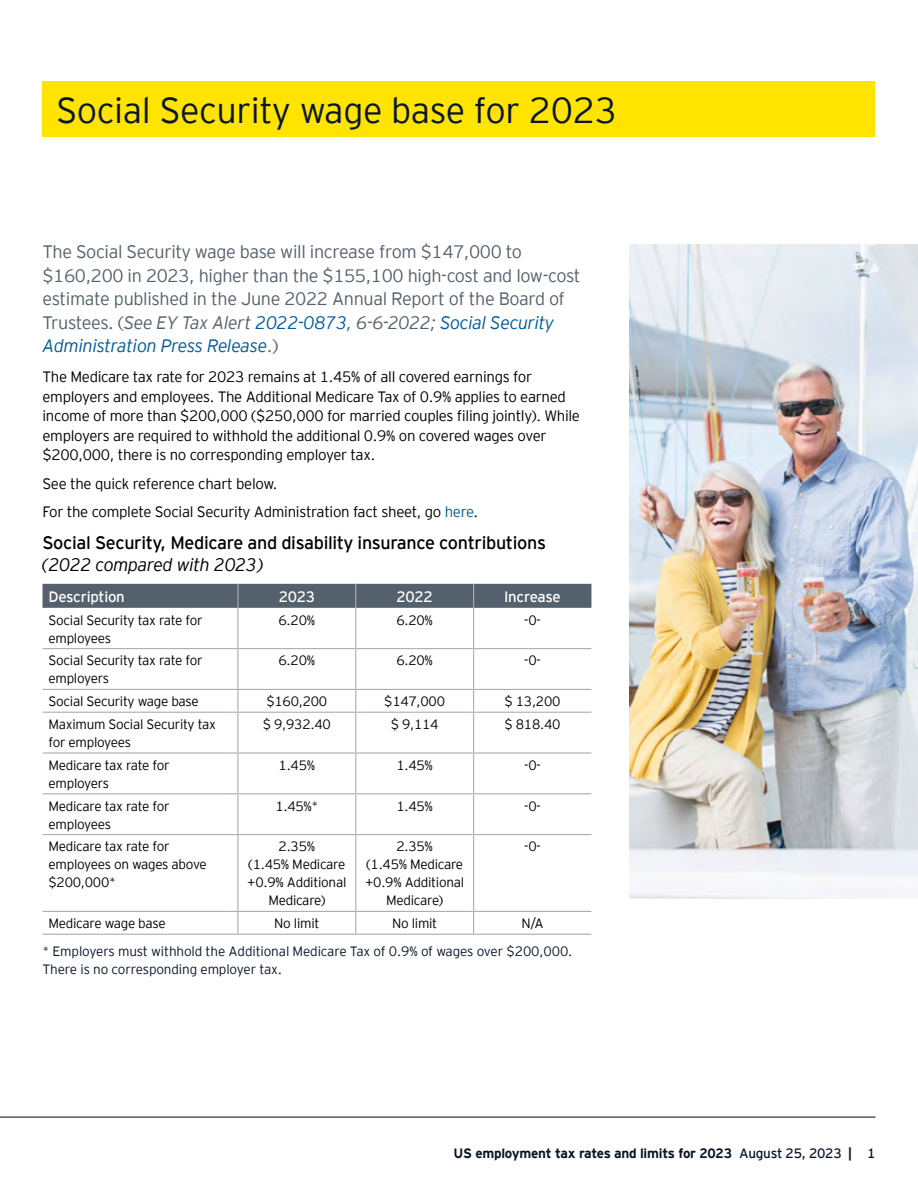
<style>
.page{position:relative;width:918px;height:1188px;background:#fff}
.page>*{position:absolute;margin:0;border:0;box-sizing:border-box;transform-origin:0 0}
.t1{font:300 36px "EY Interstate";letter-spacing:-.01em;color:#0a1627}
.t2{font:300 18px/23.4px "EY Interstate";letter-spacing:-.02em;color:#54606b}
.t3{font:18px "EY Interstate";letter-spacing:-.02em;color:#000}
.t4{font:italic 300 18px "EY Interstate";letter-spacing:-.02em;color:#000}
.t5{font:300 15px/19.5px "EY Interstate";letter-spacing:-.02em;color:#000}
.t6{font:15px "EY Interstate";letter-spacing:-.02em;color:#fff}
.t7{font:300 13.5px/18px "EY Interstate";letter-spacing:-.02em;color:#000}
.t8{font:300 13.5px/18px "EY Interstate";letter-spacing:-.01em;color:#0a1627}
.t9{font:700 13.5px "EY Interstate";letter-spacing:-.02em;color:#0a1627}
.s1{font-style:italic}
.s2{font-style:italic;color:#005b9e}
.s3{color:#005b9e}
.s4{font-weight:400}
</style>
<div class="page">
<hr style="left:0;top:1117px;width:875px;height:1px;background:#000">
<div style="left:43px;top:81px;width:832px;height:56px;background:#ffe400"></div>
<img style="left:630px;top:244px;width:288px;height:655px">
<div style="left:43px;top:584px;width:548px;height:24px;background:#54606b"></div>
<hr style="left:237px;top:608px;width:1px;height:40px;background:#a7afb5">
<hr style="left:355px;top:608px;width:1px;height:40px;background:#a7afb5">
<hr style="left:473px;top:608px;width:1px;height:40px;background:#a7afb5">
<hr style="left:43px;top:648px;width:195px;height:1px;background:#a7afb5">
<hr style="left:238px;top:648px;width:118px;height:1px;background:#a7afb5">
<hr style="left:237px;top:649px;width:1px;height:40px;background:#a7afb5">
<hr style="left:356px;top:648px;width:118px;height:1px;background:#a7afb5">
<hr style="left:355px;top:649px;width:1px;height:40px;background:#a7afb5">
<hr style="left:474px;top:648px;width:117px;height:1px;background:#a7afb5">
<hr style="left:473px;top:649px;width:1px;height:40px;background:#a7afb5">
<hr style="left:43px;top:689px;width:195px;height:1px;background:#a7afb5">
<hr style="left:238px;top:689px;width:118px;height:1px;background:#a7afb5">
<svg style="left:237px;top:690px;width:1px;height:22px"></svg>
<hr style="left:356px;top:689px;width:118px;height:1px;background:#a7afb5">
<svg style="left:355px;top:690px;width:1px;height:22px"></svg>
<hr style="left:474px;top:689px;width:117px;height:1px;background:#a7afb5">
<svg style="left:473px;top:690px;width:1px;height:22px"></svg>
<hr style="left:43px;top:712px;width:195px;height:1px;background:#a7afb5">
<hr style="left:238px;top:712px;width:118px;height:1px;background:#a7afb5">
<hr style="left:237px;top:713px;width:1px;height:39px;background:#a7afb5">
<hr style="left:356px;top:712px;width:118px;height:1px;background:#a7afb5">
<hr style="left:355px;top:713px;width:1px;height:39px;background:#a7afb5">
<hr style="left:474px;top:712px;width:117px;height:1px;background:#a7afb5">
<hr style="left:473px;top:713px;width:1px;height:39px;background:#a7afb5">
<hr style="left:43px;top:752px;width:195px;height:2px;background:#a7afb5">
<hr style="left:238px;top:752px;width:118px;height:2px;background:#a7afb5">
<hr style="left:237px;top:754px;width:1px;height:39px;background:#a7afb5">
<hr style="left:356px;top:752px;width:118px;height:2px;background:#a7afb5">
<hr style="left:355px;top:754px;width:1px;height:39px;background:#a7afb5">
<hr style="left:474px;top:752px;width:117px;height:2px;background:#a7afb5">
<hr style="left:473px;top:754px;width:1px;height:39px;background:#a7afb5">
<hr style="left:43px;top:793px;width:195px;height:1px;background:#a7afb5">
<hr style="left:238px;top:793px;width:118px;height:1px;background:#a7afb5">
<hr style="left:237px;top:794px;width:1px;height:40px;background:#a7afb5">
<hr style="left:356px;top:793px;width:118px;height:1px;background:#a7afb5">
<hr style="left:355px;top:794px;width:1px;height:40px;background:#a7afb5">
<hr style="left:474px;top:793px;width:117px;height:1px;background:#a7afb5">
<hr style="left:473px;top:794px;width:1px;height:40px;background:#a7afb5">
<hr style="left:43px;top:834px;width:195px;height:1px;background:#a7afb5">
<hr style="left:238px;top:834px;width:118px;height:1px;background:#a7afb5">
<hr style="left:237px;top:835px;width:1px;height:76px;background:#a7afb5">
<hr style="left:356px;top:834px;width:118px;height:1px;background:#a7afb5">
<hr style="left:355px;top:835px;width:1px;height:76px;background:#a7afb5">
<hr style="left:474px;top:834px;width:117px;height:1px;background:#a7afb5">
<hr style="left:473px;top:835px;width:1px;height:76px;background:#a7afb5">
<hr style="left:43px;top:911px;width:195px;height:1px;background:#a7afb5">
<hr style="left:238px;top:911px;width:118px;height:1px;background:#a7afb5">
<svg style="left:237px;top:912px;width:1px;height:22px"></svg>
<hr style="left:356px;top:911px;width:118px;height:1px;background:#a7afb5">
<svg style="left:355px;top:912px;width:1px;height:22px"></svg>
<hr style="left:474px;top:911px;width:117px;height:1px;background:#a7afb5">
<svg style="left:473px;top:912px;width:1px;height:22px"></svg>
<hr style="left:43px;top:934px;width:195px;height:1px;background:#a7afb5">
<hr style="left:238px;top:934px;width:118px;height:1px;background:#a7afb5">
<hr style="left:356px;top:934px;width:118px;height:1px;background:#a7afb5">
<hr style="left:474px;top:934px;width:117px;height:1px;background:#a7afb5">
<h1 class="t1" style="left:56px;top:85px;width:563px">Social Security wage base for 2023</h1>
<p class="t2" style="left:43px;top:239px;width:540px">The Social Security wage base will increase from $147,000 to $160,200 in 2023, higher than the $155,100 high-cost and low-cost estimate published in the June 2022 Annual Report of the Board of Trustees. (<span class="s1">See EY Tax Alert</span> <span class="s2">2022-0873</span><span class="s1">, 6-6-2022;</span> <span class="s2">Social Security Administration Press Release</span>.)</p>
<p class="t5" style="left:43px;top:366px;width:539px">The Medicare tax rate for 2023 remains at 1.45% of all covered earnings for employers and employees. The Additional Medicare Tax of 0.9% applies to earned income of more than $200,000 ($250,000 for married couples filing jointly). While employers are required to withhold the additional 0.9% on covered wages over $200,000, there is no corresponding employer tax.</p>
<p class="t5" style="left:43px;top:468px;width:437px;line-height:28.5px">See the quick reference chart below.<br>For the complete Social Security Administration fact sheet, go <span class="s3">here</span>.</p>
<h2 class="t3" style="left:43px;top:529px;width:505px">Social Security, Medicare and disability insurance contributions</h2>
<h2 class="t4" style="left:43px;top:552px;width:222px">(2022 compared with 2023)</h2>
<p class="t6" style="left:49px;top:586px;width:78px">Description</p>
<p class="t6" style="left:279px;top:586px;width:38px">2023</p>
<p class="t6" style="left:397px;top:586px;width:38px">2022</p>
<p class="t6" style="left:504px;top:586px;width:58px">Increase</p>
<p class="t7" style="left:49px;top:610px;width:156px">Social Security tax rate for employees</p>
<p class="t7" style="left:279px;top:610px;width:38px">6.20%</p>
<p class="t7" style="left:396px;top:610px;width:38px">6.20%</p>
<p class="t7" style="left:524px;top:610px;width:18px">-0-</p>
<p class="t7" style="left:49px;top:651px;width:156px">Social Security tax rate for employers</p>
<p class="t7" style="left:279px;top:651px;width:38px">6.20%</p>
<p class="t7" style="left:396px;top:651px;width:38px">6.20%</p>
<p class="t7" style="left:524px;top:651px;width:18px">-0-</p>
<p class="t7" style="left:49px;top:692px;width:152px">Social Security wage base</p>
<p class="t7" style="left:266px;top:692px;width:62px">$160,200</p>
<p class="t7" style="left:384px;top:692px;width:62px">$147,000</p>
<p class="t7" style="left:505px;top:692px;width:58px">$ 13,200</p>
<p class="t7" style="left:49px;top:714px;width:169px">Maximum Social Security tax for employees</p>
<p class="t7" style="left:263px;top:714px;width:70px">$ 9,932.40</p>
<p class="t7" style="left:391px;top:714px;width:49px">$ 9,114</p>
<p class="t7" style="left:505px;top:714px;width:58px">$ 818.40</p>
<p class="t7" style="left:49px;top:755px;width:123px">Medicare tax rate for employers</p>
<p class="t7" style="left:279px;top:755px;width:38px">1.45%</p>
<p class="t7" style="left:396px;top:755px;width:38px">1.45%</p>
<p class="t7" style="left:524px;top:755px;width:18px">-0-</p>
<p class="t7" style="left:49px;top:796px;width:123px">Medicare tax rate for employees</p>
<p class="t7" style="left:275px;top:796px;width:45px">1.45%*</p>
<p class="t7" style="left:396px;top:796px;width:38px">1.45%</p>
<p class="t7" style="left:524px;top:796px;width:18px">-0-</p>
<p class="t7" style="left:49px;top:837px;width:160px">Medicare tax rate for employees on wages above $200,000*</p>
<p class="t7" style="left:247px;top:837px;width:101px;text-align:center">2.35%<br>(1.45% Medicare +0.9% Additional<br>Medicare)</p>
<p class="t7" style="left:365px;top:837px;width:101px;text-align:center">2.35%<br>(1.45% Medicare +0.9% Additional<br>Medicare)</p>
<p class="t7" style="left:524px;top:837px;width:18px">-0-</p>
<p class="t7" style="left:49px;top:914px;width:119px">Medicare wage base</p>
<p class="t7" style="left:274px;top:914px;width:47px">No limit</p>
<p class="t7" style="left:392px;top:914px;width:47px">No limit</p>
<p class="t7" style="left:521px;top:914px;width:24px">N/A</p>
<p class="t8" style="left:43px;top:941px;width:531px">* Employers must withhold the Additional Medicare Tax of 0.9% of wages over $200,000.<br>There is no corresponding employer tax.</p>
<p class="t9" style="left:454px;top:1144px;width:423px">US employment tax rates and limits for 2023 <span class="s4">August 25, 2023</span> | <span class="s4">1</span></p>
</div>
